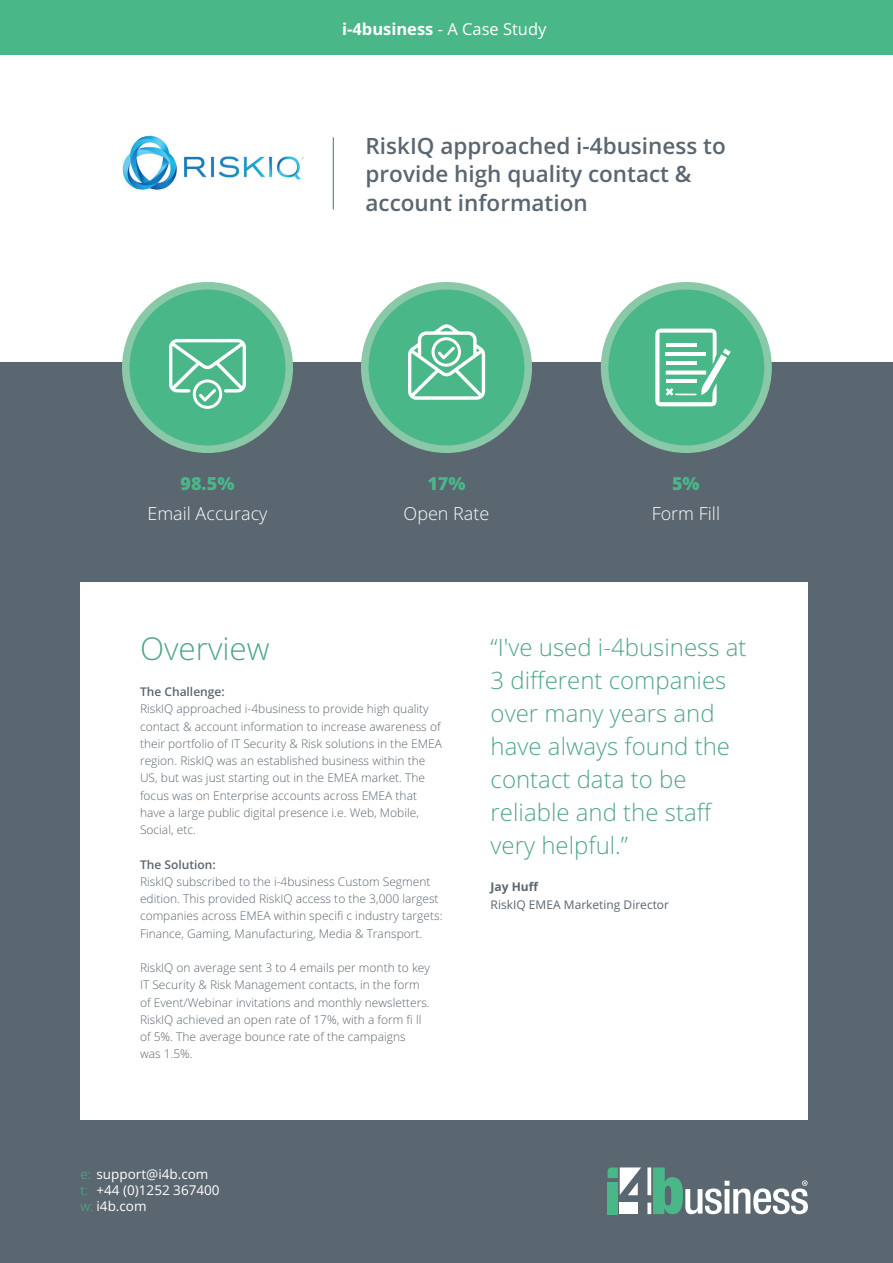
<style>
.page{position:relative;width:893px;height:1263px;background:#fff}
.page>*{position:absolute;margin:0;border:0;box-sizing:border-box;transform-origin:0 0}
.t1{font:300 31.5px "Open Sans";color:#4fa586}
.t2{font:300 24px/33px "Open Sans";color:#4fa586}
.t3{font:600 22.5px/28.5px "Open Sans";color:#5a6670}
.t4{font:300 18px "Open Sans";color:#fff}
.t5{font:800 18px "Open Sans";color:#4ab789}
.t6{font:700 16.5px "Open Sans";color:#fff}
.t7{font:13.5px/16.2px "Open Sans";color:#fff}
.t8{font:300 12px/17.2px "Open Sans";color:#5a6670}
.t9{font:12px "Open Sans";color:#5a6670}
.t10{font:600 12px "Open Sans";color:#5a6670}
.t11{font:700 12px "Open Sans";color:#5a6670}
.s1{font-weight:400}
.s2{font-weight:300;color:#4ab789}
</style>
<div class="page">
<div style="left:0;top:363px;width:893px;height:900px;background:#5a6670"></div>
<div style="left:80px;top:583px;width:728px;height:537px;background:#fff"></div>
<div style="left:0;top:0;width:893px;height:55px;background:#4ab789"></div>
<div style="left:620px;top:1203px;width:18px;height:11px;background:#fff"></div>
<svg style="left:647px;top:1202px;width:4px;height:12px"></svg>
<svg style="left:647px;top:1167px;width:4px;height:28px"></svg>
<div style="left:608px;top:1182px;width:10px;height:32px;background:#4ab789"></div>
<svg style="left:608px;top:1167px;width:33px;height:28px"></svg>
<svg style="left:653px;top:1167px;width:155px;height:47px"></svg>
<hr style="left:333px;top:137px;width:1px;height:73px;background:#5a6670">
<svg style="left:361px;top:282px;width:171px;height:171px"></svg>
<svg style="left:122px;top:282px;width:171px;height:171px"></svg>
<svg style="left:601px;top:282px;width:171px;height:171px"></svg>
<img style="left:122px;top:135px;width:182px;height:55px">
<h3 class="t6" style="left:342px;top:17px;width:206px">i-4business <span class="s1">- A Case Study</span></h3>
<h3 class="t3" style="left:366px;top:131px;width:362px">RiskIQ approached i-4business to provide high quality contact &amp; account information</h3>
<h3 class="t5" style="left:181px;top:470px;width:55px">98.5%</h3>
<h3 class="t4" style="left:147px;top:501px;width:122px">Email Accuracy</h3>
<h3 class="t5" style="left:427px;top:470px;width:40px">17%</h3>
<h3 class="t4" style="left:404px;top:501px;width:87px">Open Rate</h3>
<h3 class="t5" style="left:672px;top:470px;width:29px">5%</h3>
<h3 class="t4" style="left:652px;top:501px;width:70px">Form Fill</h3>
<h1 class="t1" style="left:140px;top:627px;width:131px">Overview</h1>
<p class="t10" style="left:140px;top:684px;width:86px">The Challenge:</p>
<p class="t8" style="left:140px;top:700px;width:303px">RiskIQ approached i-4business to provide high quality contact &amp; account information to increase awareness of their portfolio of IT Security &amp; Risk solutions in the EMEA region. RiskIQ was an established business within the US, but was just starting out in the EMEA market. The focus was on Enterprise accounts across EMEA that have a large public digital presence i.e. Web, Mobile, Social, etc.</p>
<p class="t10" style="left:140px;top:856px;width:77px">The Solution:</p>
<p class="t8" style="left:140px;top:873px;width:304px">RiskIQ subscribed to the i-4business Custom Segment edition. This provided RiskIQ access to the 3,000 largest companies across EMEA within specifi c industry targets:<br>Finance, Gaming, Manufacturing, Media &amp; Transport.</p>
<p class="t8" style="left:140px;top:959px;width:291px">RiskIQ on average sent 3 to 4 emails per month to key IT Security &amp; Risk Management contacts, in the form of Event/Webinar invitations and monthly newsletters.<br>RiskIQ achieved an open rate of 17%, with a form fi ll of 5%. The average bounce rate of the campaigns<br>was 1.5%.</p>
<p class="t7" style="left:80px;top:1165px;width:141px"><span class="s2">e:</span> support@i4b.com<br><span class="s2">t:</span> +44 (0)1252 367400 <span class="s2">w:</span> i4b.com</p>
<h2 class="t2" style="left:491px;top:630px;width:257px">“I've used i-4business at<br>3 different companies over many years and have always found the contact data to be reliable and the staff very helpful.”</h2>
<p class="t11" style="left:491px;top:878px;width:50px">Jay Huff</p>
<p class="t9" style="left:491px;top:897px;width:180px">RiskIQ EMEA Marketing Director</p>
</div>
